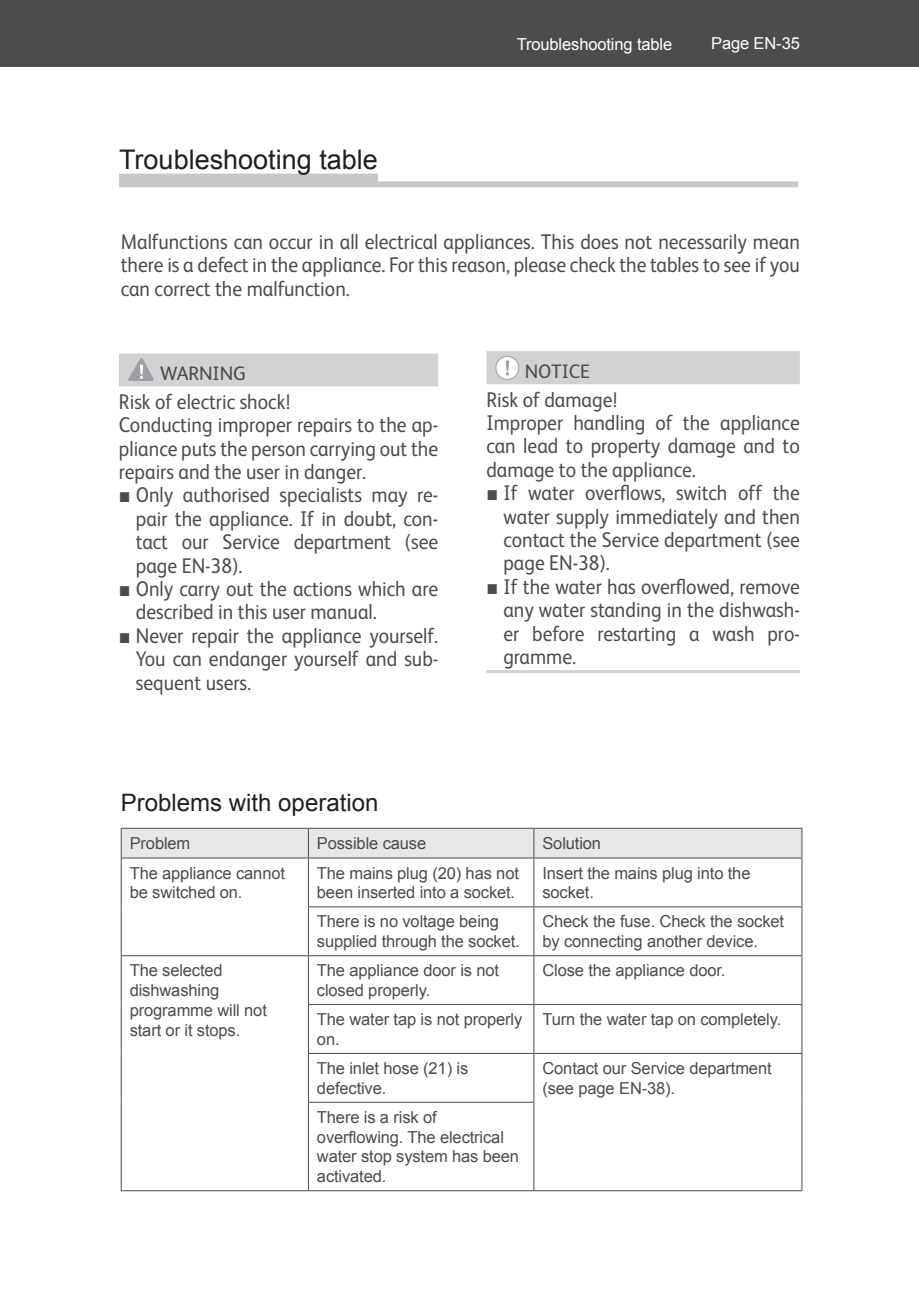
<style>
.page{position:relative;width:919px;height:1289px;background:#fff}
.page>*{position:absolute;margin:0;border:0;box-sizing:border-box;transform-origin:0 0}
.t1{font:27px "Arial";color:#231f20}
.t2{font:24px "Arial";color:#231f20}
.t3{font:21.3px/23.4px "FS Albert";color:#4b4c4d;text-align:justify;scale:.92 1}
.t4{font:19.5px "FS Albert";letter-spacing:-.005em;color:#4b4c4d}
.t5{font:16.5px/19.8px "Arial";letter-spacing:-.01em;color:#4b4c4d}
.t6{font:16.5px "Arial";letter-spacing:-.01em;color:#fff}
.s1{font-family:"Arial"}
</style>
<div class="page">
<div style="left:13px;top:0;width:905px;height:67px;background:#4b4c4d"></div>
<div style="left:0;top:0;width:13px;height:67px;background:#4b4c4d"></div>
<div style="left:119px;top:173px;width:259px;height:12px;background:#c7c8ca"></div>
<div style="left:119px;top:181px;width:679px;height:6px;background:#c7c8ca"></div>
<hr style="left:533px;top:858px;width:1px;height:48px;background:#4b4c4d">
<hr style="left:308px;top:906px;width:226px;height:1px;background:#4b4c4d">
<hr style="left:534px;top:906px;width:268px;height:1px;background:#4b4c4d">
<hr style="left:533px;top:907px;width:1px;height:48px;background:#4b4c4d">
<hr style="left:308px;top:955px;width:226px;height:1px;background:#4b4c4d">
<hr style="left:308px;top:956px;width:1px;height:48px;background:#4b4c4d">
<hr style="left:534px;top:955px;width:268px;height:1px;background:#4b4c4d">
<hr style="left:533px;top:956px;width:1px;height:48px;background:#4b4c4d">
<hr style="left:308px;top:1004px;width:226px;height:1px;background:#4b4c4d">
<hr style="left:308px;top:1004px;width:1px;height:49px;background:#4b4c4d">
<hr style="left:534px;top:1004px;width:268px;height:1px;background:#4b4c4d">
<hr style="left:533px;top:1004px;width:1px;height:49px;background:#4b4c4d">
<hr style="left:308px;top:1053px;width:226px;height:1px;background:#4b4c4d">
<hr style="left:308px;top:1053px;width:1px;height:48px;background:#4b4c4d">
<hr style="left:534px;top:1053px;width:268px;height:1px;background:#4b4c4d">
<hr style="left:533px;top:1053px;width:1px;height:48px;background:#4b4c4d">
<hr style="left:308px;top:1101px;width:226px;height:1px;background:#4b4c4d">
<hr style="left:308px;top:1102px;width:1px;height:88px;background:#4b4c4d">
<hr style="left:533px;top:1102px;width:1px;height:88px;background:#4b4c4d">
<hr style="left:308px;top:827px;width:226px;height:1px;background:#4b4c4d">
<hr style="left:534px;top:827px;width:268px;height:1px;background:#4b4c4d">
<hr style="left:801px;top:858px;width:1px;height:48px;background:#4b4c4d">
<hr style="left:801px;top:907px;width:1px;height:48px;background:#4b4c4d">
<hr style="left:121px;top:956px;width:1px;height:48px;background:#4b4c4d">
<hr style="left:801px;top:956px;width:1px;height:48px;background:#4b4c4d">
<hr style="left:121px;top:1004px;width:1px;height:49px;background:#4b4c4d">
<hr style="left:801px;top:1004px;width:1px;height:49px;background:#4b4c4d">
<hr style="left:121px;top:1053px;width:1px;height:49px;background:#4b4c4d">
<hr style="left:801px;top:1053px;width:1px;height:49px;background:#4b4c4d">
<hr style="left:121px;top:1102px;width:1px;height:88px;background:#4b4c4d">
<hr style="left:801px;top:1102px;width:1px;height:88px;background:#4b4c4d">
<hr style="left:121px;top:827px;width:187px;height:1px;background:#4b4c4d">
<div style="left:121px;top:828px;width:681px;height:30px;background:#e6e7e9"></div>
<hr style="left:121px;top:857px;width:187px;height:1px;background:#4b4c4d">
<hr style="left:121px;top:858px;width:1px;height:48px;background:#4b4c4d">
<hr style="left:308px;top:858px;width:1px;height:48px;background:#4b4c4d">
<hr style="left:121px;top:906px;width:1px;height:49px;background:#4b4c4d">
<hr style="left:308px;top:907px;width:1px;height:48px;background:#4b4c4d">
<hr style="left:121px;top:955px;width:187px;height:1px;background:#4b4c4d">
<hr style="left:121px;top:1190px;width:187px;height:1px;background:#4b4c4d">
<hr style="left:308px;top:1190px;width:226px;height:1px;background:#4b4c4d">
<hr style="left:534px;top:1190px;width:268px;height:1px;background:#4b4c4d">
<div style="left:119px;top:353px;width:319px;height:33px;background:#d1d2d4"></div>
<svg style="left:128px;top:358px;width:26px;height:23px"></svg>
<div style="left:486px;top:351px;width:313px;height:33px;background:#d1d2d4"></div>
<hr style="left:486px;top:670px;width:313px;height:3px;background:#d1d2d4">
<div style="left:496px;top:356px;width:23px;height:23px;background:#fff;border-radius:50%"></div>
<div style="left:495px;top:356px;width:24px;height:23px;border:1px solid #9d9fa2;border-radius:50%"></div>
<svg style="left:506px;top:360px;width:3px;height:15px"></svg>
<p class="t1" style="left:119px;top:141px;width:260px">Troubleshooting table</p>
<p class="t6" style="left:516px;top:33px;width:157px">Troubleshooting table</p>
<p class="t6" style="left:711px;top:33px;width:90px">Page EN-35</p>
<p class="t3" style="left:121px;top:229px;width:739px">Malfunctions can occur in all electrical appliances. This does not necessarily mean there is a defect in the appliance. For this reason, please check the tables to see if you can correct the malfunction.</p>
<p class="t4" style="left:160px;top:360px;width:87px">WARNING</p>
<p class="t3" style="left:119px;top:388px;width:348px;text-align:left">Risk of electric shock!<br>Conducting improper repairs to the ap&shy;pliance puts the person carrying out the repairs and the user in danger.</p>
<p class="t3" style="left:136px;top:482px;width:330px;text-indent:-17px"><span class="s1">■</span> Only authorised specialists may re&shy;pair the appliance. If in doubt, con&shy;tact our Service department (see page EN-38).</p>
<p class="t3" style="left:136px;top:576px;width:330px;text-indent:-17px"><span class="s1">■</span> Only carry out the actions which are described in this user manual.</p>
<p class="t3" style="left:136px;top:623px;width:330px;text-indent:-17px"><span class="s1">■</span> Never repair the appliance yourself.<br>You can endanger yourself and sub&shy;sequent users.</p>
<p class="t4" style="left:524px;top:358px;width:67px">NOTICE</p>
<p class="t3" style="left:486px;top:386px;width:342px;text-align:left">Risk of damage!<br>Improper handling of the appliance can lead to property damage and to damage to the appliance.</p>
<p class="t3" style="left:503px;top:480px;width:324px;text-indent:-17px"><span class="s1">■</span> If water overflows, switch off the water supply immediately and then contact the Service department (see page EN-38).</p>
<p class="t3" style="left:503px;top:573px;width:324px;text-indent:-17px"><span class="s1">■</span> If the water has overflowed, remove any water standing in the dishwash&shy;er before restarting a wash pro&shy;gramme.</p>
<p class="t2" style="left:121px;top:786px;width:259px">Problems with operation</p>
<p class="t5" style="left:130px;top:833px;width:62px">Problem</p>
<p class="t5" style="left:317px;top:833px;width:111px">Possible cause</p>
<p class="t5" style="left:542px;top:833px;width:60px">Solution</p>
<p class="t5" style="left:130px;top:863px;width:157px">The appliance cannot be switched on.</p>
<p class="t5" style="left:317px;top:863px;width:203px">The mains plug (20) has not been inserted into a socket.</p>
<p class="t5" style="left:542px;top:863px;width:209px">Insert the mains plug into the socket.</p>
<p class="t5" style="left:317px;top:911px;width:204px">There is no voltage being supplied through the socket.</p>
<p class="t5" style="left:542px;top:911px;width:243px">Check the fuse. Check the socket by connecting another device.</p>
<p class="t5" style="left:130px;top:960px;width:139px">The selected dishwashing programme will not start or it stops.</p>
<p class="t5" style="left:317px;top:960px;width:184px">The appliance door is not closed properly.</p>
<p class="t5" style="left:542px;top:960px;width:184px">Close the appliance door.</p>
<p class="t5" style="left:317px;top:1009px;width:207px">The water tap is not properly on.</p>
<p class="t5" style="left:542px;top:1009px;width:240px">Turn the water tap on completely.</p>
<p class="t5" style="left:317px;top:1058px;width:153px">The inlet hose (21) is defective.</p>
<p class="t5" style="left:542px;top:1058px;width:231px">Contact our Service department (see page EN-38).</p>
<p class="t5" style="left:317px;top:1107px;width:204px">There is a risk of overflowing. The electrical water stop system has been activated.</p>
</div>
